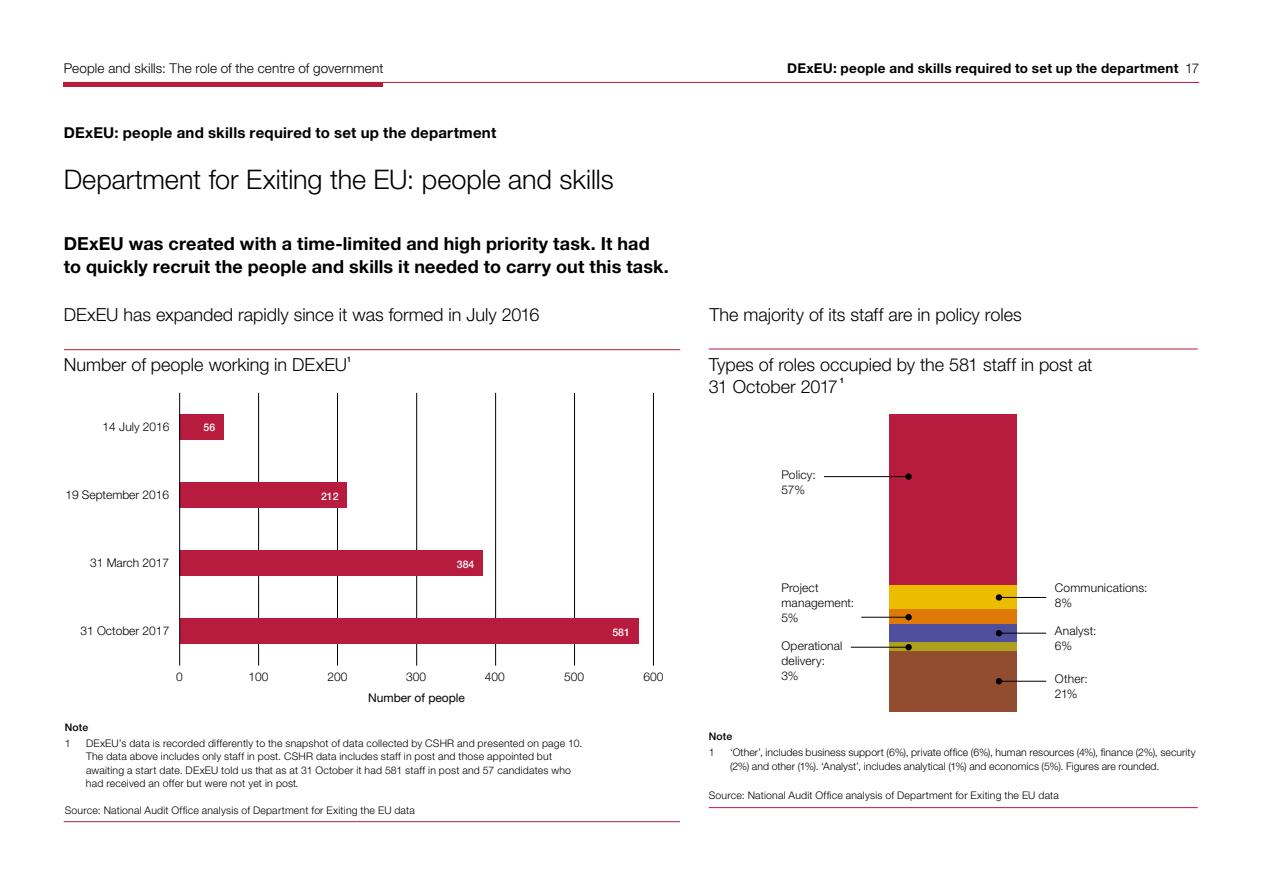
<style>
.page{position:relative;width:1263px;height:893px;background:#fff}
.page>*{position:absolute;margin:0;border:0;box-sizing:border-box;transform-origin:0 0}
.t1{font:300 27px "Helvetica Neue LT Std";letter-spacing:-.005em;color:#000}
.heading_4{font:300 18px/22.5px "Helvetica Neue LT Std";color:#000}
.t2{font:700 18px/22.5px "Helvetica Neue LT Std";letter-spacing:.005em;color:#000}
.heading_1_summary{font:700 15px "Helvetica Neue LT Std";letter-spacing:.015em;color:#000}
.t3{font:700 13.5px "Helvetica Neue LT Std";letter-spacing:.02em;color:#000}
.t4{font:300 13.5px "Helvetica Neue LT Std";letter-spacing:.01em;color:#000}
.t5{font:300 12px/15px "Helvetica Neue LT Std";letter-spacing:.005em;color:#000}
.t6{font:12px "Helvetica Neue LT Std";color:#000}
.t7{font:300 10.5px/13.5px "Helvetica Neue LT Std";letter-spacing:.02em;color:#000}
.t8{font:500 10.5px "Helvetica Neue LT Std";color:#fff}
.t9{font:500 10.5px/15.6px "Helvetica Neue LT Std";letter-spacing:.015em;color:#000}
.t10{font:700 7.5px "Helvetica Neue LT Std";color:#000}
.t11{font:500 7.5px "Helvetica Neue LT Std";color:#000}
.s1{font-weight:300}
</style>
<div class="page">
<hr style="left:64px;top:82px;width:1135px;height:1px;background:#b71c3e">
<hr style="left:64px;top:82px;width:319px;height:4px;background:#b71c3e">
<hr style="left:709px;top:349px;width:489px;height:1px;background:#b71c3e">
<hr style="left:709px;top:807px;width:489px;height:1px;background:#b71c3e">
<div style="left:889px;top:414px;width:128px;height:172px;background:#b71c3e"></div>
<div style="left:889px;top:586px;width:128px;height:24px;background:#ebbc00"></div>
<div style="left:889px;top:610px;width:128px;height:15px;background:#df7908"></div>
<div style="left:889px;top:625px;width:128px;height:18px;background:#504f9d"></div>
<div style="left:889px;top:643px;width:128px;height:9px;background:#aca01c"></div>
<div style="left:889px;top:652px;width:128px;height:60px;background:#924d30"></div>
<hr style="left:824px;top:476px;width:85px;height:1px;background:#000">
<div style="left:905px;top:473px;width:7px;height:7px;background:#000;border-radius:50%"></div>
<hr style="left:999px;top:597px;width:47px;height:1px;background:#000">
<div style="left:996px;top:594px;width:6px;height:7px;background:#000;border-radius:50%"></div>
<hr style="left:861px;top:617px;width:48px;height:1px;background:#000">
<div style="left:905px;top:614px;width:7px;height:6px;background:#000;border-radius:50%"></div>
<hr style="left:999px;top:633px;width:47px;height:1px;background:#000">
<svg style="left:996px;top:630px;width:6px;height:6px"></svg>
<hr style="left:851px;top:647px;width:58px;height:1px;background:#000">
<div style="left:905px;top:644px;width:7px;height:6px;background:#000;border-radius:50%"></div>
<hr style="left:999px;top:681px;width:47px;height:1px;background:#000">
<svg style="left:996px;top:678px;width:6px;height:6px"></svg>
<hr style="left:653px;top:393px;width:1px;height:273px;background:#000">
<hr style="left:574px;top:393px;width:1px;height:273px;background:#000">
<hr style="left:495px;top:393px;width:1px;height:273px;background:#000">
<hr style="left:416px;top:393px;width:1px;height:273px;background:#000">
<hr style="left:337px;top:393px;width:1px;height:273px;background:#000">
<hr style="left:258px;top:393px;width:1px;height:273px;background:#000">
<div style="left:180px;top:619px;width:458px;height:25px;background:#b71c3e"></div>
<div style="left:180px;top:550px;width:303px;height:26px;background:#b71c3e"></div>
<div style="left:180px;top:482px;width:167px;height:26px;background:#b71c3e"></div>
<div style="left:180px;top:414px;width:44px;height:26px;background:#b71c3e"></div>
<hr style="left:179px;top:393px;width:1px;height:273px;background:#000">
<hr style="left:64px;top:349px;width:616px;height:1px;background:#b71c3e">
<hr style="left:64px;top:821px;width:616px;height:1px;background:#b71c3e">
<p class="t4" style="left:64px;top:60px;width:321px">People and skills: The role of the centre of government</p>
<p class="t3" style="left:787px;top:60px;width:414px">DExEU: people and skills required to set up the department <span class="s1">17</span></p>
<p class="heading_1_summary" style="left:64px;top:124px;width:434px">DExEU: people and skills required to set up the department</p>
<h2 class="t1" style="left:64px;top:163px;width:551px">Department for Exiting the EU: people and skills</h2>
<h3 class="t2" style="left:64px;top:232px;width:606px">DExEU was created with a time-limited and high priority task. It had to quickly recruit the people and skills it needed to carry out this task.</h3>
<h4 class="heading_4" style="left:64px;top:303px;width:477px">DExEU has expanded rapidly since it was formed in July 2016</h4>
<h4 class="heading_4" style="left:709px;top:303px;width:314px">The majority of its staff are in policy roles</h4>
<p class="heading_4" style="left:64px;top:353px;width:285px">Number of people working in DExEU</p>
<p class="t11" style="left:347px;top:354px;width:6px">1</p>
<p class="t5" style="left:102px;top:419px;width:68px">14 July 2016</p>
<p class="t8" style="left:204px;top:421px;width:13px">56</p>
<p class="t5" style="left:65px;top:487px;width:105px">19 September 2016</p>
<p class="t8" style="left:321px;top:490px;width:19px">212</p>
<p class="t5" style="left:90px;top:555px;width:81px">31 March 2017</p>
<p class="t8" style="left:457px;top:558px;width:19px">384</p>
<p class="t5" style="left:80px;top:623px;width:90px">31 October 2017</p>
<p class="t8" style="left:612px;top:626px;width:19px">581</p>
<p class="t5" style="left:176px;top:669px;width:8px">0</p>
<p class="t5" style="left:249px;top:669px;width:22px">100</p>
<p class="t5" style="left:327px;top:669px;width:22px">200</p>
<p class="t5" style="left:406px;top:669px;width:22px">300</p>
<p class="t5" style="left:485px;top:669px;width:22px">400</p>
<p class="t5" style="left:564px;top:669px;width:22px">500</p>
<p class="t5" style="left:644px;top:669px;width:22px">600</p>
<p class="t6" style="left:368px;top:691px;width:98px">Number of people</p>
<p class="t9" style="left:65px;top:719px;width:25px">Note<br><span class="s1">1</span></p>
<p class="t7" style="left:86px;top:736px;width:498px">DExEU’s data is recorded differently to the snapshot of data collected by CSHR and presented on page 10.<br>The data above includes only staff in post. CSHR data includes staff in post and those appointed but awaiting a start date. DExEU told us that as at 31 October it had 581 staff in post and 57 candidates who had received an offer but were not yet in post.</p>
<p class="t7" style="left:65px;top:803px;width:352px">Source: National Audit Office analysis of Department for Exiting the EU data</p>
<h2 class="heading_4" style="left:709px;top:353px;width:385px">Types of roles occupied by the 581 staff in post at<br>31 October 2017</h2>
<p class="t10" style="left:840px;top:375px;width:6px">1</p>
<p class="t5" style="left:781px;top:467px;width:36px">Policy:<br>57%</p>
<p class="t5" style="left:781px;top:580px;width:74px">Project management:<br>5%</p>
<p class="t5" style="left:1055px;top:580px;width:94px">Communications:<br>8%</p>
<p class="t5" style="left:1055px;top:623px;width:43px">Analyst:</p>
<p class="t5" style="left:781px;top:638px;width:63px">Operational</p>
<p class="t5" style="left:1055px;top:638px;width:19px">6%</p>
<p class="t5" style="left:781px;top:653px;width:45px">delivery:<br>3%</p>
<p class="t5" style="left:1055px;top:671px;width:35px">Other:<br>21%</p>
<p class="t9" style="left:709px;top:729px;width:25px">Note</p>
<p class="t7" style="left:709px;top:745px;width:7px">1</p>
<p class="t7" style="left:730px;top:745px;width:467px">‘Other’, includes business support (6%), private office (6%), human resources (4%), finance (2%), security (2%) and other (1%). ‘Analyst’, includes analytical (1%) and economics (5%). Figures are rounded.</p>
<p class="t7" style="left:709px;top:788px;width:352px">Source: National Audit Office analysis of Department for Exiting the EU data</p>
</div>
